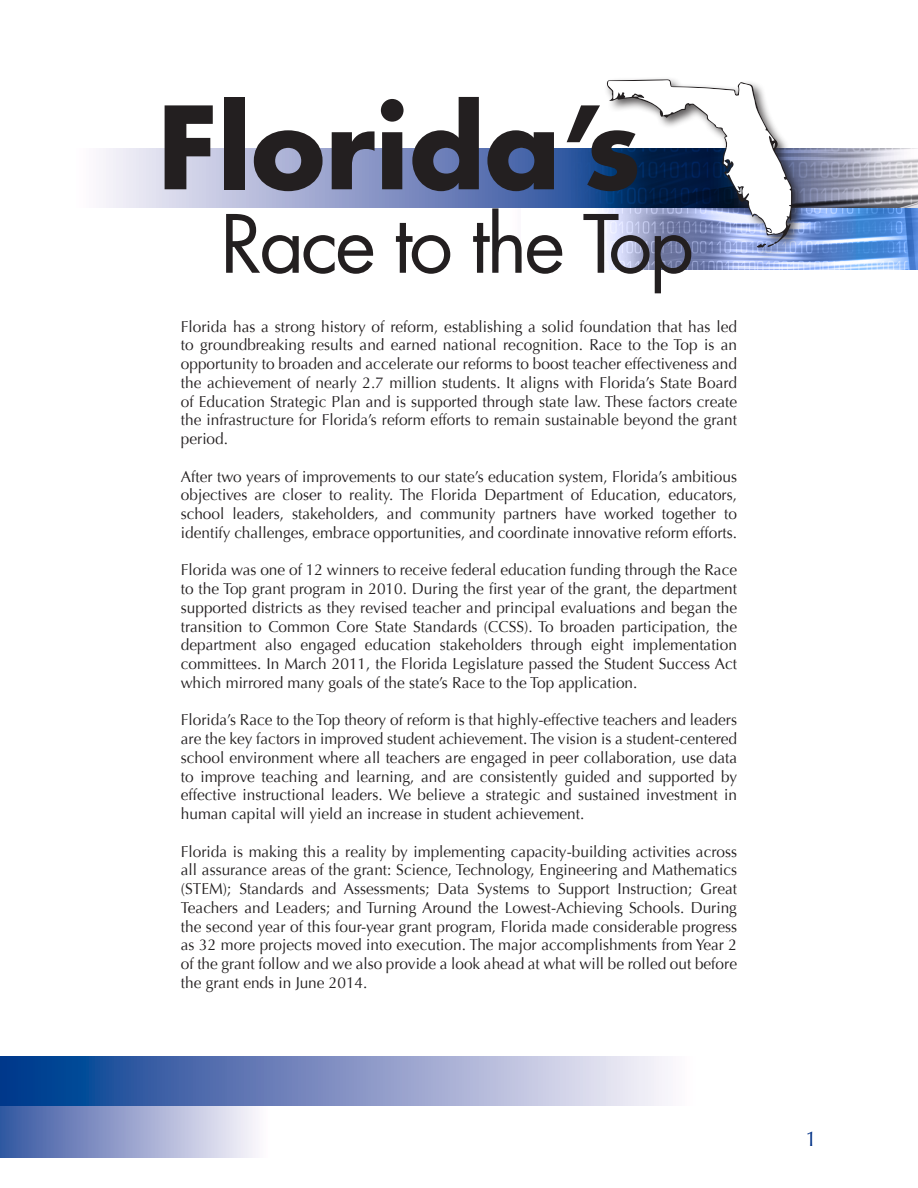
<style>
.page{position:relative;width:918px;height:1188px;background:#fff}
.page>*{position:absolute;margin:0;border:0;box-sizing:border-box;transform-origin:0 0}
.t1{font:700 111.3px "Futura";color:#231f20}
.t2{font:78px "Futura";letter-spacing:-.04em;color:#231f20}
.t3{font:21px "Optima";color:#003186}
.t4{font:15.75px/18.8px "Optima";color:#231f20;text-align:justify}
</style>
<div class="page">
<svg style="left:0;top:1057px;width:665px;height:49px"></svg>
<svg style="left:0;top:1106px;width:256px;height:51px"></svg>
<svg style="left:103px;top:148px;width:365px;height:60px"></svg>
<img style="left:468px;top:148px;width:450px;height:60px">
<img style="left:603px;top:208px;width:315px;height:62px">
<div style="left:604px;top:76px;width:201px;height:184px;background:#231f20;opacity:.75"></div>
<svg style="left:606px;top:79px;width:187px;height:170px"></svg>
<p class="t1" style="left:157px;top:74px;width:485px">Florida’s</p>
<p class="t2" style="left:220px;top:194px;width:475px">Race to the Top</p>
<p class="t4" style="left:181px;top:317px;width:558px">Florida has a strong history of reform, establishing a solid foundation that has led to groundbreaking results and earned national recognition. Race to the Top is an opportunity to broaden and accelerate our reforms to boost teacher effectiveness and the achievement of nearly 2.7 million students. It aligns with Florida’s State Board of Education Strategic Plan and is supported through state law. These factors create the infrastructure for Florida’s reform efforts to remain sustainable beyond the grant period.</p>
<p class="t4" style="left:181px;top:467px;width:558px">After two years of improvements to our state’s education system, Florida’s ambitious objectives are closer to reality. The Florida Department of Education, educators, school leaders, stakeholders, and community partners have worked together to identify challenges, embrace opportunities, and coordinate innovative reform efforts.</p>
<p class="t4" style="left:181px;top:561px;width:558px">Florida was one of 12 winners to receive federal education funding through the Race to the Top grant program in 2010. During the first year of the grant, the department supported districts as they revised teacher and principal evaluations and began the transition to Common Core State Standards (CCSS). To broaden participation, the department also engaged education stakeholders through eight implementation committees. In March 2011, the Florida Legislature passed the Student Success Act which mirrored many goals of the state’s Race to the Top application.</p>
<p class="t4" style="left:181px;top:711px;width:558px">Florida’s Race to the Top theory of reform is that highly-effective teachers and leaders are the key factors in improved student achievement. The vision is a student-centered school environment where all teachers are engaged in peer collaboration, use data to improve teaching and learning, and are consistently guided and supported by effective instructional leaders. We believe a strategic and sustained investment in human capital will yield an increase in student achievement.</p>
<p class="t4" style="left:181px;top:842px;width:558px">Florida is making this a reality by implementing capacity-building activities across all assurance areas of the grant: Science, Technology, Engineering and Mathematics (STEM); Standards and Assessments; Data Systems to Support Instruction; Great Teachers and Leaders; and Turning Around the Lowest-Achieving Schools. During the second year of this four-year grant program, Florida made considerable progress as 32 more projects moved into execution. The major accomplishments from Year 2 of the grant follow and we also provide a look ahead at what will be rolled out before the grant ends in June 2014.</p>
<p class="t3" style="left:805px;top:1126px;width:13px">1</p>
</div>
